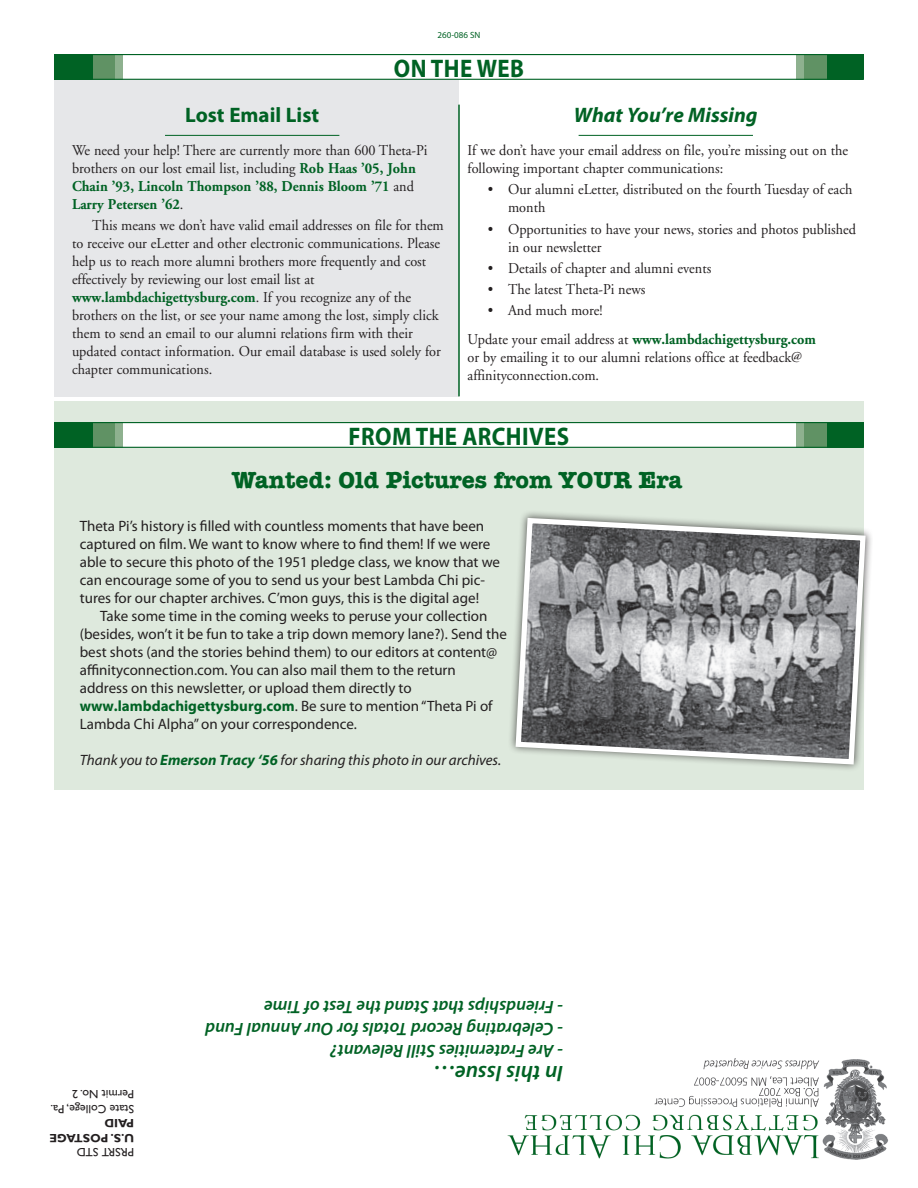
<style>
.page{position:relative;width:918px;height:1188px;background:#fff}
.page>*{position:absolute;margin:0;border:0;box-sizing:border-box;transform-origin:0 0}
.t1{font:700 25.5px "Myriad Pro";letter-spacing:.02em;color:#006224;scale:.9 1}
.t2{font:700 24px "American Typewriter";color:#006224}
.t3{font:italic 600 22.5px "Myriad Pro";color:#006224}
.t4{font:italic 700 21px "Myriad Pro";color:#006224}
.t5{font:700 21px "Myriad Pro";color:#006224}
.t6{font:italic 600 18px "Myriad Pro";color:#006224}
.t7{font:15px/18px "Adobe Garamond";color:#231f20;scale:.95 1}
.t8{font:15px/18px "Myriad Pro";color:#231f20}
.t9{font:italic 15px "Myriad Pro";color:#231f20}
.t10{font:12px/14.4px "Gill Sans";color:#231f20}
.t11{font:700 12px/14.4px "Gill Sans";color:#231f20}
.t12{font:9px "Myriad Pro";color:#006224}
.s1{font-weight:700;color:#006224}
</style>
<div class="page">
<div style="left:54px;top:54px;width:405px;height:342px;background:#e6e7e9"></div>
<div style="left:54px;top:401px;width:810px;height:389px;background:#dee9dd"></div>
<hr style="left:165px;top:135px;width:174px;height:1px;background:#006224">
<hr style="left:579px;top:135px;width:174px;height:1px;background:#006224">
<div style="left:64px;top:422px;width:796px;height:25px;background:#fff"></div>
<div style="left:87px;top:422px;width:36px;height:26px;background:#8eb18f"></div>
<div style="left:79px;top:422px;width:36px;height:26px;background:#609264"></div>
<div style="left:54px;top:422px;width:38px;height:26px;background:#006224"></div>
<div style="left:796px;top:422px;width:36px;height:26px;background:#8eb18f"></div>
<div style="left:804px;top:422px;width:36px;height:26px;background:#609264"></div>
<div style="left:827px;top:422px;width:36px;height:26px;background:#006224"></div>
<div style="left:54px;top:422px;width:810px;height:26px;border:1px solid #006224"></div>
<div style="left:64px;top:54px;width:796px;height:25px;background:#fff"></div>
<div style="left:87px;top:54px;width:36px;height:26px;background:#8eb18f"></div>
<div style="left:79px;top:54px;width:36px;height:26px;background:#609264"></div>
<div style="left:54px;top:54px;width:38px;height:26px;background:#006224"></div>
<div style="left:796px;top:54px;width:36px;height:26px;background:#8eb18f"></div>
<div style="left:804px;top:54px;width:36px;height:26px;background:#609264"></div>
<div style="left:827px;top:54px;width:36px;height:26px;background:#006224"></div>
<div style="left:54px;top:54px;width:810px;height:26px;border:1px solid #006224"></div>
<img style="left:654px;top:1058px;width:235px;height:102px">
<img style="left:507px;top:1109px;width:314px;height:51px">
<hr style="left:458px;top:105px;width:2px;height:291px;background:#006224">
<div style="left:507px;top:510px;width:366px;height:262px;background:#231f20;opacity:.75"></div>
<svg style="left:513px;top:515px;width:355px;height:252px;background:#939596"></svg>
<p class="t12" style="left:438px;top:30px;width:44px">260-086 SN</p>
<h1 class="t1" style="left:394px;top:52px;width:143px">On the Web</h1>
<h3 class="t5" style="left:185px;top:101px;width:136px">Lost Email List</h3>
<h3 class="t4" style="left:574px;top:101px;width:185px">What You’re Missing</h3>
<p class="t7" style="left:72px;top:142px;width:376px">We need your help! There are currently more than 600 Theta-Pi brothers on our lost email list, including <span class="s1">Rob Haas ’05, John Chain ’93, Lincoln Thompson ’88, Dennis Bloom ’71</span> and <span class="s1">Larry Petersen ’62</span>.</p>
<p class="t7" style="left:72px;top:217px;width:393px;text-indent:20px">This means we don’t have valid email addresses on file for them to receive our eLetter and other electronic communications. Please help us to reach more alumni brothers more frequently and cost effectively by reviewing our lost email list at <span class="s1">www.lambdachigettysburg.com</span>. If you recognize any of the brothers on the list, or see your name among the lost, simply click them to send an email to our alumni relations firm with their updated contact information. Our email database is used solely for chapter communications.</p>
<p class="t7" style="left:468px;top:142px;width:402px">If we don’t have your email address on file, you’re missing out on the following important chapter communications:</p>
<p class="t7" style="left:508px;top:181px;width:364px;text-indent:-20px">• Our alumni eLetter, distributed on the fourth Tuesday of each month</p>
<p class="t7" style="left:508px;top:220px;width:368px;text-indent:-20px">• Opportunities to have your news, stories and photos published in our newsletter</p>
<p class="t7" style="left:488px;top:260px;width:237px">• Details of chapter and alumni events</p>
<p class="t7" style="left:488px;top:281px;width:167px">• The latest Theta-Pi news</p>
<p class="t7" style="left:468px;top:297px;width:368px;line-height:28.8px;text-indent:20px">• And much more!<br>Update your email address at <span class="s1">www.lambdachigettysburg.com</span></p>
<p class="t7" style="left:468px;top:349px;width:354px">or by emailing it to our alumni relations office at feedback@ affinityconnection.com.</p>
<h1 class="t1" style="left:349px;top:420px;width:158px">From the Archi</h1>
<h1 class="t1" style="left:529px;top:420px;width:43px">ves</h1>
<h2 class="t2" style="left:232px;top:459px;width:452px">Wanted: Old Pictures from YOUR Era</h2>
<p class="t8" style="left:80px;top:516px;width:422px">Theta Pi’s history is filled with countless moments that have been captured on film. We want to know where to find them! If we were able to secure this photo of the 1951 pledge class, we know that we can encourage some of you to send us your best Lambda Chi pic&shy;tures for our chapter archives. C’mon guys, this is the digital age!</p>
<p class="t8" style="left:80px;top:606px;width:429px;text-indent:20px">Take some time in the coming weeks to peruse your collection (besides, won’t it be fun to take a trip down memory lane?). Send the best shots (and the stories behind them) to our editors at content@ affinityconnection.com. You can also mail them to the return address on this newsletter, or upload them directly to <span class="s1">www.lambdachigettysburg.com</span>. Be sure to mention “Theta Pi of Lambda Chi Alpha” on your correspondence.</p>
<p class="t9" style="left:80px;top:750px;width:423px">Thank you to <span class="s1">Emerson Tracy ‘56</span> for sharing this photo in our archives.</p>
<p class="t6" style="left:563px;top:1019px;width:301px;rotate:-180deg">- Friendships that Stand the Test of Time</p>
<p class="t6" style="left:563px;top:1041px;width:359px;rotate:-180deg">- Celebrating Record Totals for Our Annual Fund</p>
<p class="t6" style="left:563px;top:1062px;width:234px;rotate:-180deg">- Are Fraternities Still Relevant?</p>
<p class="t10" style="left:134px;top:1116px;width:85px;rotate:-180deg">State College, Pa.<br>Permit No. 2</p>
<p class="t11" style="left:134px;top:1145px;width:86px;rotate:-180deg">U.S. POSTAGE<br>PAID</p>
<p class="t10" style="left:134px;top:1159px;width:59px;rotate:-180deg">PRSRT STD</p>
<h3 class="t3" style="left:563px;top:1088px;width:132px;rotate:-180deg">In this Issue…</h3>
</div>
